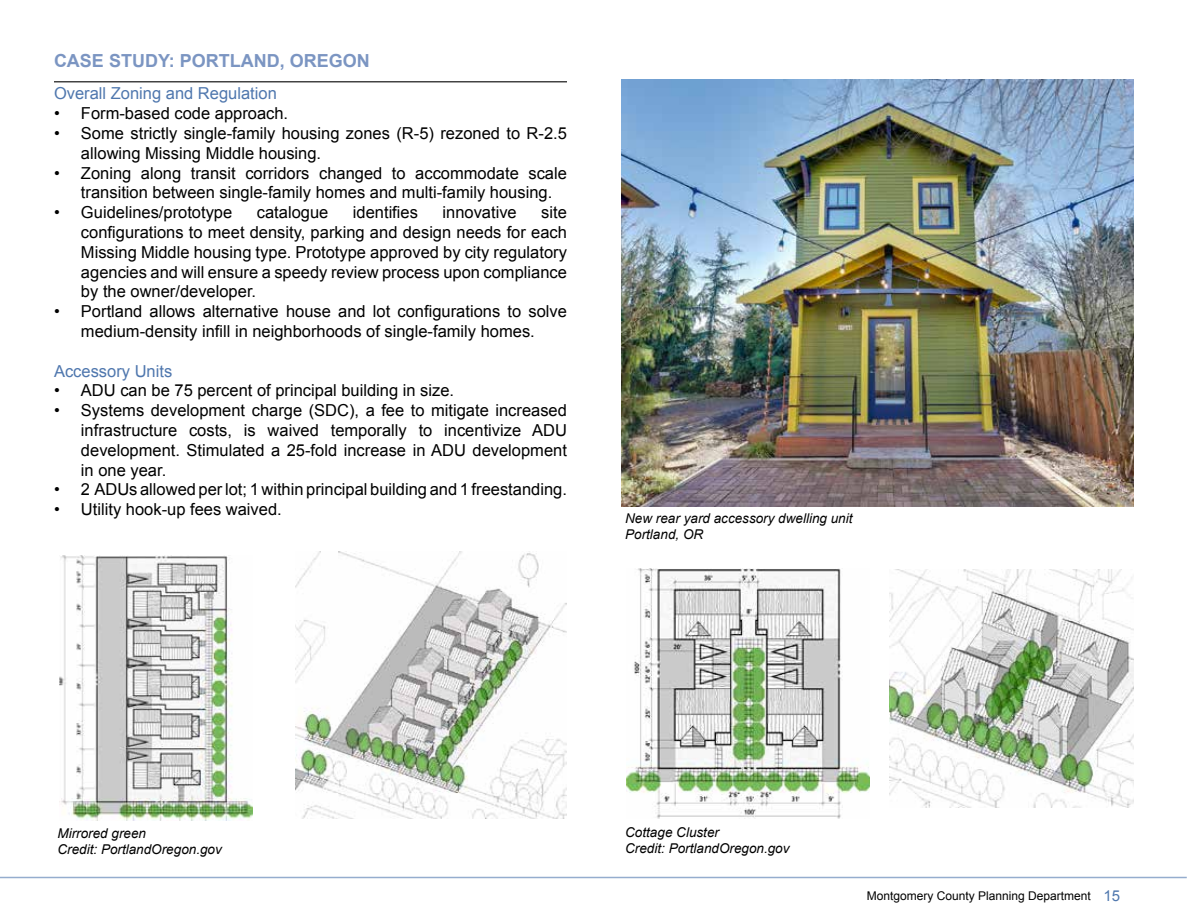
<style>
.page{position:relative;width:1188px;height:918px;background:#fff}
.page>*{position:absolute;margin:0;border:0;box-sizing:border-box;transform-origin:0 0}
.t1{font:700 18px "Arial";color:#7b95c2}
.t2{font:16.5px/19.8px "Arial";color:#000}
.t3{font:16.5px "Arial";color:#4f77ae}
.t4{font:italic 13.5px/16.2px "Arial";color:#000}
.t5{font:12px "Arial";color:#000}
.s1{font-size:15px;color:#4f77ae}
</style>
<div class="page">
<hr style="left:0;top:877px;width:1187px;height:1px;background:#4f77ae">
<img style="left:627px;top:568px;width:242px;height:250px">
<img style="left:60px;top:556px;width:193px;height:265px">
<img style="left:889px;top:570px;width:245px;height:237px">
<img style="left:296px;top:551px;width:271px;height:268px">
<hr style="left:54px;top:81px;width:513px;height:1px;background:#000">
<img style="left:621px;top:80px;width:513px;height:427px">
<p class="t1" style="left:54px;top:49px;width:317px">CASE STUDY: PORTLAND, OREGON</p>
<p class="t3" style="left:54px;top:83px;width:224px">Overall Zoning and Regulation</p>
<p class="t2" style="left:54px;top:104px;width:236px">• Form-based code approach.</p>
<p class="t2" style="left:81px;top:124px;width:487px;text-indent:-27px">• Some strictly single-family housing zones (R-5) rezoned to R-2.5 allowing Missing Middle housing.</p>
<p class="t2" style="left:81px;top:163px;width:487px;text-indent:-27px">• Zoning along transit corridors changed to accommodate scale transition between single-family homes and multi-family housing.</p>
<p class="t2" style="left:54px;top:203px;width:180px">• Guidelines/prototype</p>
<p class="t2" style="left:257px;top:203px;width:73px">catalogue</p>
<p class="t2" style="left:353px;top:203px;width:67px">identifies</p>
<p class="t2" style="left:443px;top:203px;width:76px">innovative</p>
<p class="t2" style="left:81px;top:203px;width:487px;text-align:justify;text-indent:460px">site configurations to meet density, parking and design needs for each Missing Middle housing type. Prototype approved by city regulatory agencies and will ensure a speedy review process upon compliance by the owner/developer.</p>
<p class="t2" style="left:54px;top:302px;width:514px;text-align:center">• Portland allows alternative house and lot configurations to solve medium-density infill in neighborhoods of single-family homes.</p>
<p class="t3" style="left:54px;top:360px;width:120px">Accessory Units</p>
<p class="t2" style="left:54px;top:381px;width:402px">• ADU can be 75 percent of principal building in size.</p>
<p class="t2" style="left:81px;top:401px;width:488px;text-align:justify;text-indent:-27px">• Systems development charge (SDC), a fee to mitigate increased infrastructure costs, is waived temporally to incentivize ADU development. Stimulated a 25-fold increase in ADU development in one year.</p>
<p class="t2" style="left:54px;top:480px;width:514px">• 2 ADUs allowed per lot; 1 within principal building and 1 freestanding.</p>
<p class="t2" style="left:54px;top:500px;width:229px">• Utility hook-up fees waived.</p>
<p class="t4" style="left:625px;top:510px;width:229px">New rear yard accessory dwelling unit<br>Portland, OR</p>
<p class="t4" style="left:58px;top:826px;width:166px">Mirrored green<br>Credit: PortlandOregon.gov</p>
<p class="t4" style="left:625px;top:824px;width:166px">Cottage Cluster<br>Credit: PortlandOregon.gov</p>
<p class="t5" style="left:867px;top:888px;width:255px">Montgomery County Planning Department <span class="s1">15</span></p>
</div>
